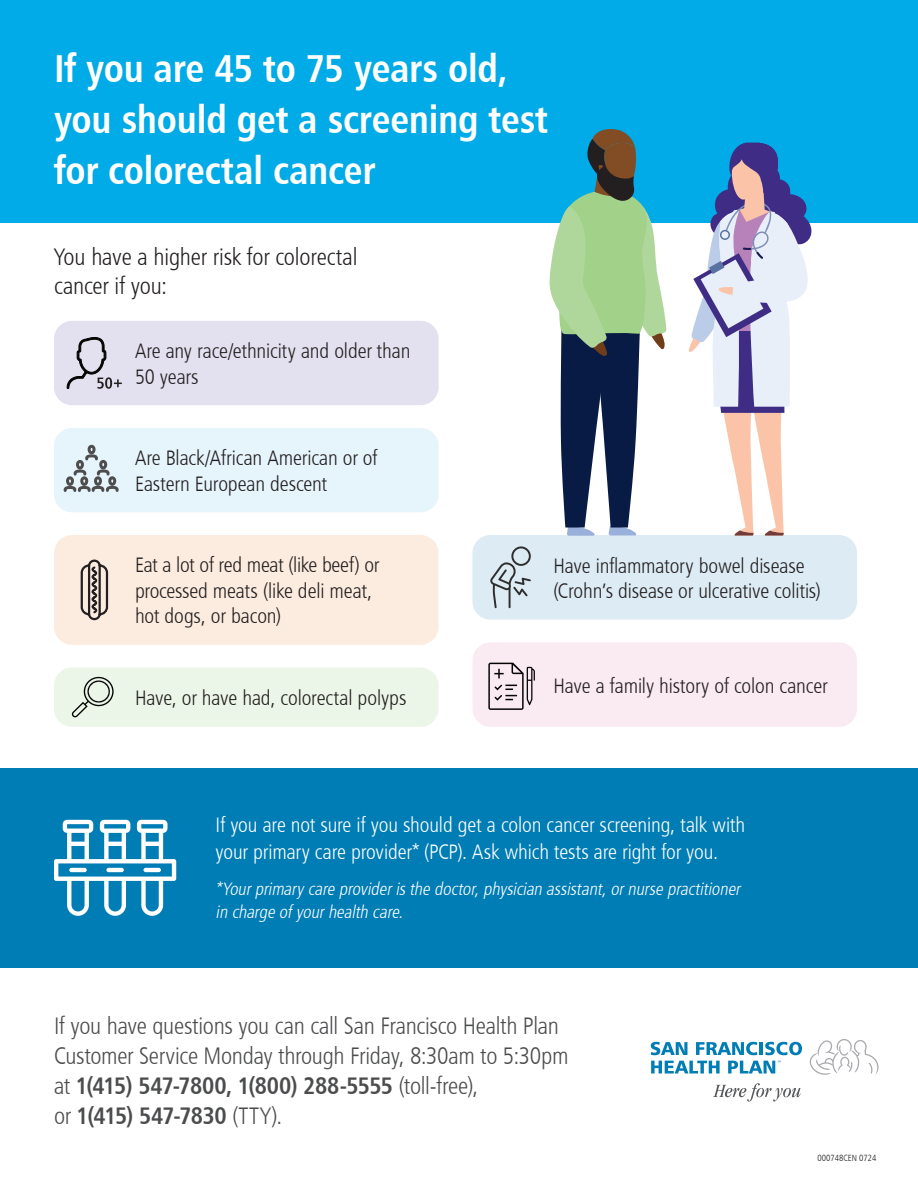
<style>
.page{position:relative;width:918px;height:1188px;background:#fff}
.page>*{position:absolute;margin:0;border:0;box-sizing:border-box;transform-origin:0 0}
.Subheads{font:39px/51px "Humanist 777 BT Bold Condensed B";letter-spacing:-.005em;color:#fff}
.t1{font:24px/30px "Humanist 777 BT Light Condensed B";letter-spacing:-.01em;color:#4b4c4d}
._12_16_text{font:24px/28.5px "Humanist 777 BT Light Condensed B";letter-spacing:-.005em;color:#231f20}
.Blue_Bullets_307{font:21px/25.5px "Humanist 777 BT Light Condensed B";letter-spacing:-.005em;color:#231f20}
._12_16_text-2{font:21px/27px "Humanist 777 BT Light Condensed B";letter-spacing:-.005em;color:#fff}
._12_16_text-3{font:italic 18px/22.5px "Humanist 777 BT Light Condensed B";color:#fff}
.t2{font:9px "Humanist 777 BT Light Condensed B";color:#231f20}
.s1{font-family:"Humanist 777 BT Bold Condensed B"}
</style>
<div class="page">
<div style="left:0;top:0;width:918px;height:223px;background:#00abe7"></div>
<div style="left:54px;top:321px;width:385px;height:84px;background:#e3e0ef;border-radius:18px"></div>
<div style="left:54px;top:428px;width:385px;height:84px;background:#e6f4fb;border-radius:18px"></div>
<div style="left:54px;top:535px;width:385px;height:110px;background:#fcecdf;border-radius:18px"></div>
<div style="left:54px;top:667px;width:385px;height:60px;background:#ecf6e8;border-radius:18px"></div>
<div style="left:472px;top:535px;width:385px;height:85px;background:#ddebf4;border-radius:18px"></div>
<div style="left:472px;top:642px;width:385px;height:85px;background:#faeaf2;border-radius:18px"></div>
<div style="left:0;top:768px;width:918px;height:200px;background:#007db5"></div>
<svg style="left:688px;top:143px;width:123px;height:393px"></svg>
<svg style="left:549px;top:129px;width:118px;height:407px"></svg>
<svg style="left:651px;top:1042px;width:36px;height:13px"></svg>
<svg style="left:696px;top:1042px;width:61px;height:13px"></svg>
<hr style="left:759px;top:1042px;width:4px;height:13px;background:#007db5">
<svg style="left:765px;top:1042px;width:37px;height:13px"></svg>
<svg style="left:651px;top:1061px;width:69px;height:13px"></svg>
<svg style="left:728px;top:1061px;width:53px;height:13px"></svg>
<svg style="left:713px;top:1083px;width:88px;height:19px"></svg>
<svg style="left:810px;top:1039px;width:69px;height:36px"></svg>
<svg style="left:54px;top:820px;width:122px;height:96px"></svg>
<svg style="left:67px;top:337px;width:55px;height:52px"></svg>
<div style="left:88px;top:445px;width:8px;height:9px;border:3px solid #4d4d4d;border-radius:50%"></div>
<div style="left:66px;top:476px;width:8px;height:10px;border:3px solid #4d4d4d;border-radius:50%"></div>
<div style="left:80px;top:476px;width:8px;height:10px;border:3px solid #4d4d4d;border-radius:50%"></div>
<svg style="left:73px;top:452px;width:37px;height:25px"></svg>
<div style="left:99px;top:460px;width:8px;height:9px;border:3px solid #4d4d4d;border-radius:50%"></div>
<div style="left:94px;top:476px;width:8px;height:10px;border:3px solid #4d4d4d;border-radius:50%"></div>
<svg style="left:63px;top:484px;width:56px;height:8px"></svg>
<div style="left:108px;top:476px;width:8px;height:10px;border:3px solid #4d4d4d;border-radius:50%"></div>
<svg style="left:72px;top:677px;width:42px;height:40px"></svg>
<svg style="left:490px;top:546px;width:41px;height:62px"></svg>
<svg style="left:488px;top:663px;width:47px;height:47px"></svg>
<svg style="left:80px;top:559px;width:29px;height:62px"></svg>
<p class="Subheads" style="left:54px;top:42px;width:495px">If you are 45 to 75 years old, you should get a screening test for colorectal cancer</p>
<p class="_12_16_text" style="left:54px;top:242px;width:305px">You have a higher risk for colorectal cancer if you:</p>
<p class="Blue_Bullets_307" style="left:135px;top:338px;width:277px">Are any race/ethnicity and older than<br>50 years</p>
<p class="Blue_Bullets_307" style="left:135px;top:445px;width:244px">Are Black/African American or of<br>Eastern European descent</p>
<p class="Blue_Bullets_307" style="left:135px;top:552px;width:246px">Eat a lot of red meat (like beef) or processed meats (like deli meat, hot dogs, or bacon)</p>
<p class="Blue_Bullets_307" style="left:135px;top:685px;width:273px">Have, or have had, colorectal polyps</p>
<p class="Blue_Bullets_307" style="left:554px;top:552px;width:269px">Have inflammatory bowel disease (Crohn’s disease or ulcerative colitis)</p>
<p class="Blue_Bullets_307" style="left:554px;top:672px;width:276px">Have a family history of colon cancer</p>
<p class="_12_16_text-2" style="left:216px;top:811px;width:531px">If you are not sure if you should get a colon cancer screening, talk with your primary care provider* (PCP). Ask which tests are right for you.</p>
<p class="_12_16_text-3" style="left:216px;top:877px;width:530px">*Yourprimarycare provideristhe doctor,physician assistant,ornurse practitioner in charge ofyourhealth care.</p>
<p class="t1" style="left:54px;top:1011px;width:516px">If you have questions you can call San Francisco Health Plan Customer Service Monday through Friday, 8:30am to 5:30pm at <span class="s1">1(415) 547-7800, 1(800) 288-5555</span> (toll-free),<br>or <span class="s1">1(415) 547-7830</span> (TTY).</p>
<p class="t2" style="left:818px;top:1152px;width:60px">000748CEN 0724</p>
</div>
